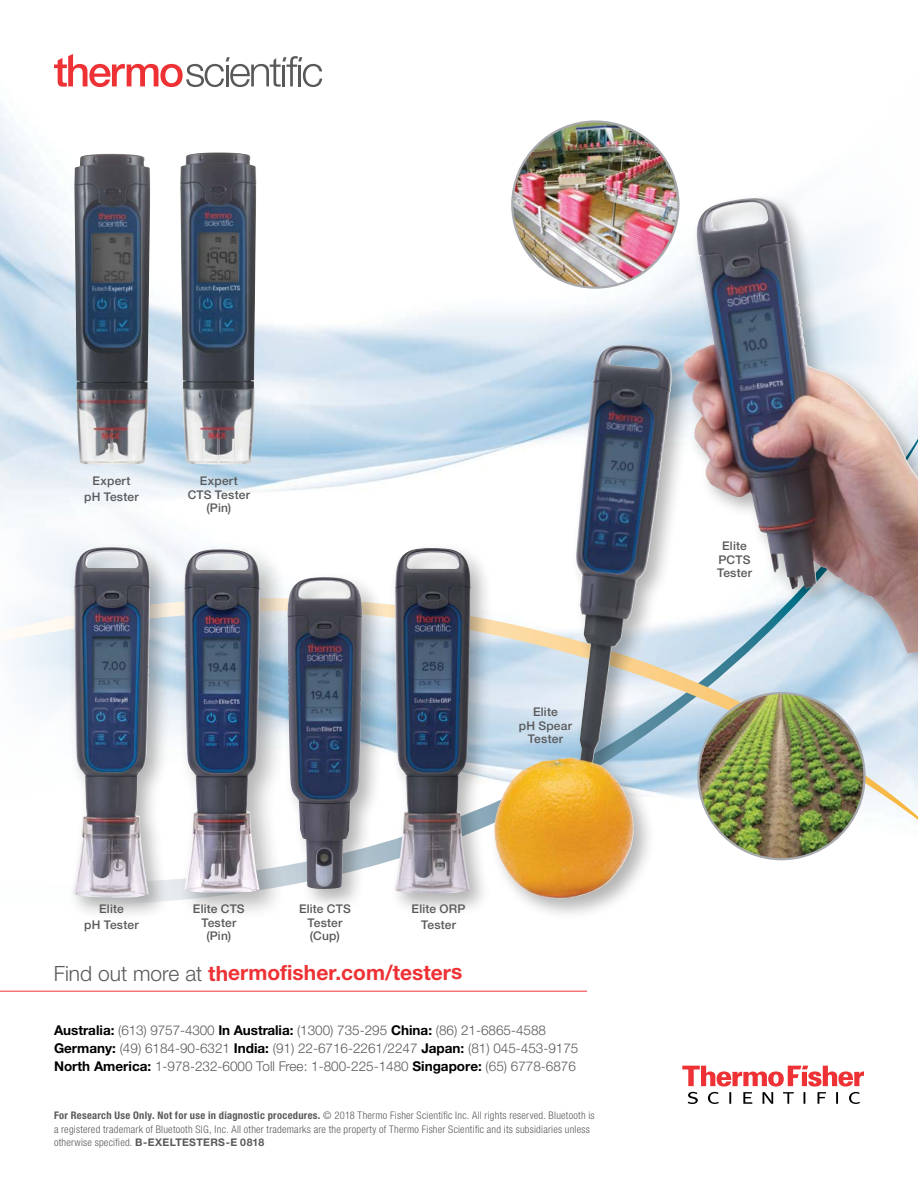
<style>
.page{position:relative;width:918px;height:1188px;background:#fff}
.page>*{position:absolute;margin:0;border:0;box-sizing:border-box;transform-origin:0 0}
.t1{font:700 21px "Helvetica Neue LTW1 G";letter-spacing:-.005em;color:#ee3134}
.t2{font:300 13.5px/17.7px "Helvetica Neue LTW1 G";color:#58595b}
.t3{font:500 12px/13.5px "Helvetica Neue LTW1 G";letter-spacing:.015em;color:#58595b;text-align:center}
.t4{font:300 condensed 10.5px/13.5px "Helvetica Neue LTW1 G";letter-spacing:.025em;color:#58595b}
.s1{font-weight:300;color:#58595b}
.s2{font-weight:700;color:#000}
.s3{font-weight:700}
.s4{font-weight:700;font-stretch:normal}
</style>
<div class="page">
<svg style="left:0;top:439px;width:853px;height:462px"></svg>
<svg style="left:0;top:598px;width:918px;height:222px"></svg>
<svg style="left:54px;top:54px;width:268px;height:33px"></svg>
<svg style="left:682px;top:1066px;width:182px;height:38px"></svg>
<hr style="left:0;top:991px;width:587px;height:1px;background:#ee3134">
<div style="left:489px;top:339px;width:206px;height:583px;background:#000;opacity:.3"></div>
<img style="left:494px;top:345px;width:129px;height:506px">
<div style="left:281px;top:571px;width:105px;height:341px;background:#000;opacity:.3"></div>
<img style="left:288px;top:577px;width:74px;height:312px">
<div style="left:67px;top:541px;width:106px;height:380px;background:#000;opacity:.3"></div>
<img style="left:73px;top:547px;width:77px;height:351px">
<div style="left:177px;top:541px;width:111px;height:380px;background:#000;opacity:.3"></div>
<img style="left:184px;top:549px;width:76px;height:344px">
<div style="left:389px;top:542px;width:105px;height:375px;background:#000;opacity:.3"></div>
<img style="left:394px;top:548px;width:77px;height:346px">
<img style="left:698px;top:693px;width:166px;height:166px;border-radius:83px">
<img style="left:512px;top:122px;width:166px;height:166px;border-radius:83px">
<div style="left:290px;top:894px;width:70px;height:57px;background:#fff"></div>
<div style="left:678px;top:193px;width:240px;height:482px;background:#000;opacity:.3"></div>
<img style="left:683px;top:199px;width:174px;height:391px">
<img style="left:74px;top:154px;width:76px;height:311px">
<img style="left:180px;top:152px;width:76px;height:313px">
<p class="t3" style="left:84px;top:473px;width:56px;line-height:15.8px">Expert pH Tester</p>
<p class="t3" style="left:188px;top:474px;width:64px">Expert<br>CTS Tester (Pin)</p>
<p class="t3" style="left:519px;top:705px;width:55px">Elite<br>pH Spear<br>Tester</p>
<p class="t3" style="left:84px;top:901px;width:56px;line-height:15.8px">Elite<br>pH Tester</p>
<p class="t3" style="left:193px;top:902px;width:53px">Elite CTS<br>Tester (Pin)</p>
<p class="t3" style="left:299px;top:902px;width:53px">Elite CTS<br>Tester (Cup)</p>
<p class="t3" style="left:412px;top:901px;width:55px;line-height:15.8px">Elite ORP<br>Tester</p>
<h1 class="t1" style="left:54px;top:960px;width:410px"><span class="s1">Find out more at</span> thermofisher.com/testers</h1>
<p class="t2" style="left:54px;top:1022px;width:526px"><span class="s2">Australia:</span> (613) 9757-4300 <span class="s2">In Australia:</span> (1300) 735-295 <span class="s2">China:</span> (86) 21-6865-4588<br><span class="s2">Germany:</span> (49) 6184-90-6321 <span class="s2">India:</span> (91) 22-6716-2261/2247 <span class="s2">Japan:</span> (81) 045-453-9175<br><span class="s2">North America:</span> 1-978-232-6000 Toll Free: 1-800-225-1480 <span class="s2">Singapore:</span> (65) 6778-6876</p>
<p class="t4" style="left:54px;top:1109px;width:542px"><span class="s3">For Research Use Only. Not for use in diagnostic procedures.</span> © 2018 Thermo Fisher Scientific Inc. All rights reserved. Bluetooth is a registered trademark of Bluetooth SIG, Inc. All other trademarks are the property of Thermo Fisher Scientific and its subsidiaries unless otherwise specified. <span class="s4">B-EXELTESTERS-E 0818</span></p>
<p class="t3" style="left:717px;top:539px;width:36px">Elite<br>PCTS<br>Tester</p>
</div>
